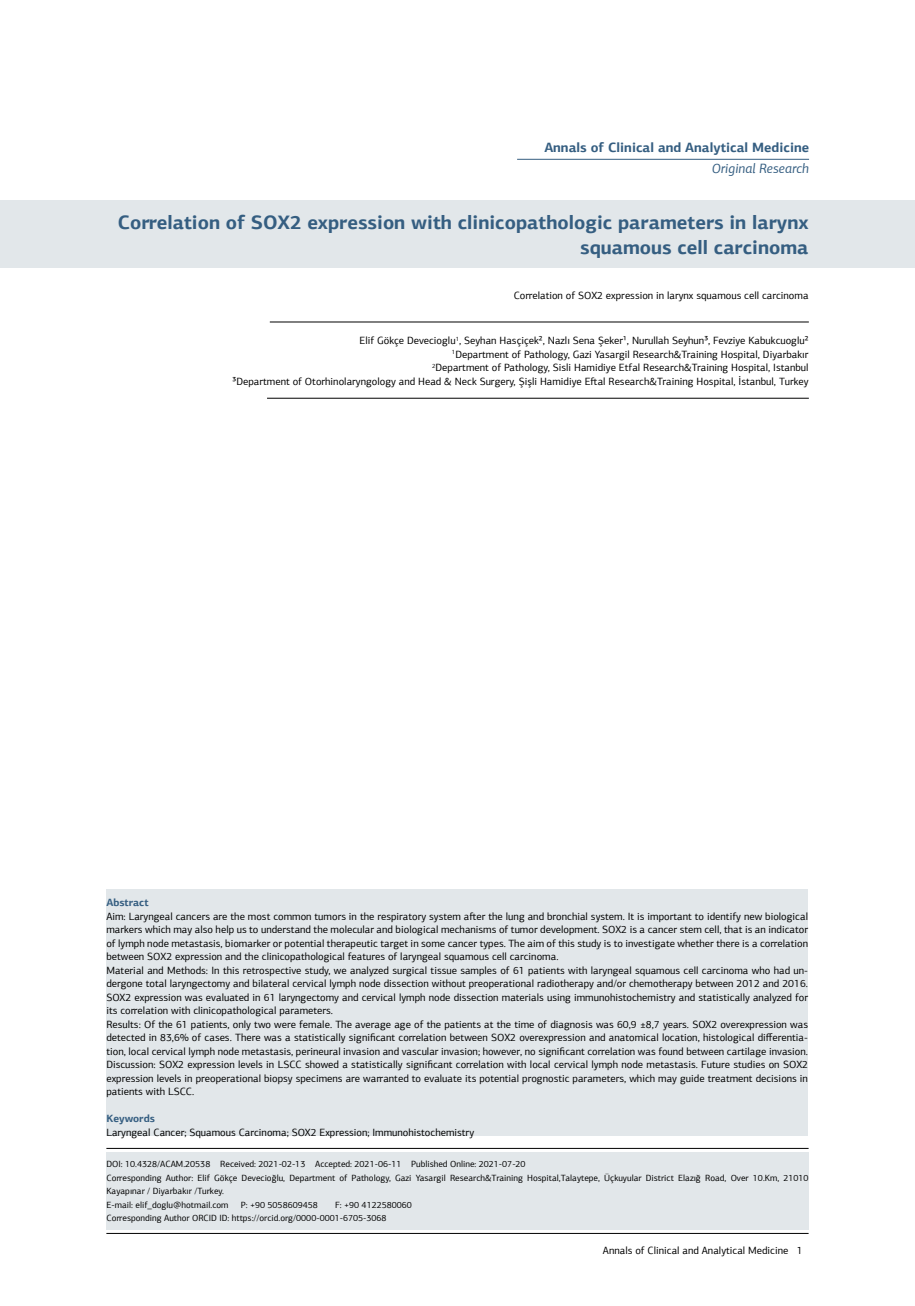
<style>
.page{position:relative;width:915px;height:1306px;background:#fff}
.page>*{position:absolute;margin:0;border:0;box-sizing:border-box;transform-origin:0 0}
.t1{font:700 19.5px/25.5px "PF Agora Sans Pro";color:#355e81;text-align:right}
.t2{font:700 13.5px "PF Agora Sans Pro";color:#355e81}
.t3{font:italic 13.5px "PF Agora Sans Pro";color:#355e81}
.t4{font:10.5px/13.5px "PF Agora Sans Pro";color:#000;text-align:right}
.t5{font:700 10.5px "PF Agora Sans Pro";color:#355e81}
.t6{font:9px/13.5px "PF Agora Sans Pro";color:#000}
</style>
<div class="page">
<hr style="left:106px;top:1233px;width:702px;height:1px;background:#000">
<div style="left:0;top:200px;width:914px;height:68px;background:#e2e7ea"></div>
<hr style="left:106px;top:1148px;width:702px;height:1px;background:#000">
<hr style="left:270px;top:322px;width:538px;height:1px;background:#000">
<hr style="left:267px;top:398px;width:541px;height:1px;background:#000">
<hr style="left:517px;top:159px;width:291px;height:1px;background:#355e81">
<div style="left:106px;top:1151px;width:702px;height:78px;background:#e2e7ea"></div>
<div style="left:106px;top:889px;width:701px;height:246px;background:#e2e7ea"></div>
<p class="t2" style="left:544px;top:139px;width:266px">Annals of Clinical and Analytical Medicine</p>
<p class="t3" style="left:711px;top:160px;width:99px">Original Research</p>
<h1 class="t1" style="left:118px;top:209px;width:692px">Correlation of SOX2 expression with clinicopathologic parameters in larynx squamous cell carcinoma</h1>
<p class="t4" style="left:513px;top:288px;width:296px">Correlation of SOX2 expression in larynx squamous cell carcinoma</p>
<p class="t4" style="left:232px;top:334px;width:577px">Elif Gökçe Devecioglu<sup>1</sup>, Seyhan Hasçiçek², Nazlı Sena Şeker¹, Nurullah Seyhun³, Fevziye Kabukcuoglu²<br><sup>1</sup>Department of Pathology, Gazi Yasargil Research&amp;Training Hospital, Diyarbakır<br><sup>2</sup>Department of Pathology, Sisli Hamidiye Etfal Research&amp;Training Hospital, Istanbul<br>³Department of Otorhinolaryngology and Head &amp; Neck Surgery, Şişli Hamidiye Eftal Research&amp;Training Hospital, İstanbul, Turkey</p>
<p class="t5" style="left:106px;top:896px;width:44px">Abstract</p>
<p class="t4" style="left:106px;top:909px;width:703px;text-align:left">Aim: Laryngeal cancers are the most common tumors in the respiratory system after the lung and bronchial system. It is important to identify new biological markers which may also help us to understand the molecular and biological mechanisms of tumor development. SOX2 is a cancer stem cell, that is an indicator of lymph node metastasis, biomarker or potential therapeutic target in some cancer types. The aim of this study is to investigate whether there is a correlation between SOX2 expression and the clinicopathological features of laryngeal squamous cell carcinoma.<br>Material and Methods: In this retrospective study, we analyzed surgical tissue samples of 61 patients with laryngeal squamous cell carcinoma who had un&shy;dergone total laryngectomy and bilateral cervical lymph node dissection without preoperational radiotherapy and/or chemotherapy between 2012 and 2016.<br>SOX2 expression was evaluated in 61 laryngectomy and cervical lymph node dissection materials using immunohistochemistry and statistically analyzed for its correlation with clinicopathological parameters.<br>Results: Of the 61 patients, only two were female. The average age of the patients at the time of diagnosis was 60,9 ±8,7 years. SOX2 overexpression was detected in 83,6% of cases. There was a statistically significant correlation between SOX2 overexpression and anatomical location, histological differentia&shy;tion, local cervical lymph node metastasis, perineural invasion and vascular invasion; however, no significant correlation was found between cartilage invasion.<br>Discussion: SOX2 expression levels in LSCC showed a statistically significant correlation with local cervical lymph node metastasis. Future studies on SOX2 expression levels in preoperational biopsy specimens are warranted to evaluate its potential prognostic parameters, which may guide treatment decisions in patients with LSCC.</p>
<p class="t5" style="left:106px;top:1112px;width:50px">Keywords</p>
<p class="t4" style="left:106px;top:1125px;width:369px">Laryngeal Cancer; Squamous Carcinoma; SOX2 Expression; Immunohistochemistry</p>
<p class="t6" style="left:106px;top:1157px;width:703px">DOI: 10.4328/ACAM.20538 Received: 2021-02-13 Accepted: 2021-06-11 Published Online: 2021-07-20<br>Corresponding Author: Elif Gökçe Devecioğlu, Department of Pathology, Gazi Yasargil Research&amp;Training Hospital,Talaytepe, Üçkuyular District Elazığ Road, Over 10.Km, 21010<br>Kayapınar / Diyarbakır /Turkey.<br>E-mail: elif_doglu@hotmail.com</p>
<p class="t6" style="left:241px;top:1197px;width:79px">P: +90 5058609458</p>
<p class="t6" style="left:106px;top:1197px;width:307px;text-indent:228px">F: +90 4122580060<br>Corresponding Author ORCID ID: https://orcid.org/0000-0001-6705-3068</p>
<p class="t4" style="left:602px;top:1243px;width:201px">Annals of Clinical and Analytical Medicine 1</p>
</div>
